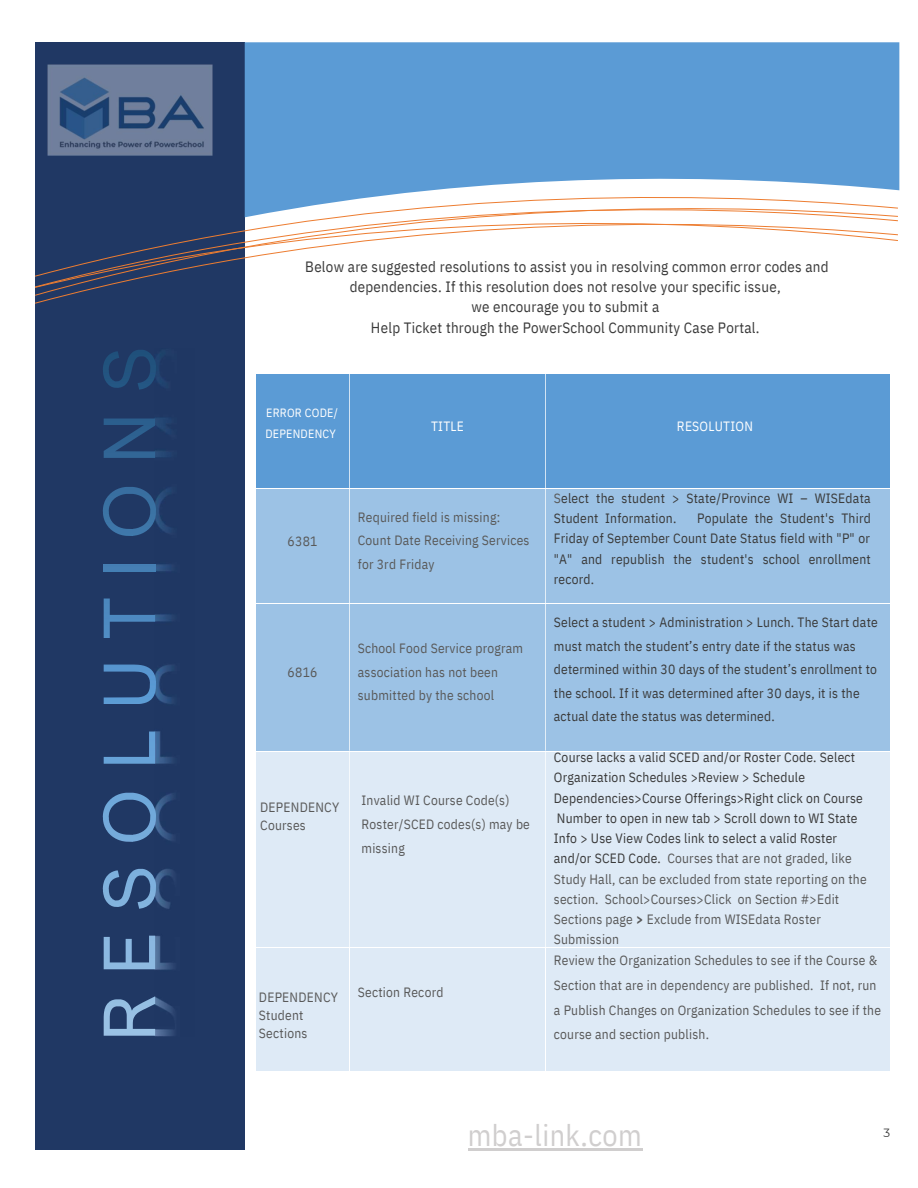
<style>
.page{position:relative;width:918px;height:1188px;background:#fff}
.page>*{position:absolute;margin:0;border:0;box-sizing:border-box;transform-origin:0 0}
.t1{font:30px "IBM Plex Sans Cond";letter-spacing:.015em;color:#d0cece}
.t2{font:15px/20.2px "IBM Plex Sans Cond";letter-spacing:.02em;color:#3a3a3a;text-align:center}
.t3{font:13.5px/20.2px "IBM Plex Sans Cond";letter-spacing:.015em;color:#3a3a3a}
.t4{font:13.5px/23.7px "IBM Plex Sans Cond";letter-spacing:.015em;color:#595959}
.t5{font:13.5px "IBM Plex Sans Cond";letter-spacing:.02em;color:#fff}
.t6{font:12px "IBM Plex Sans Cond";letter-spacing:.02em;color:#fff}
.t7{font:11.85px "Montserrat";color:#3a3a3a}
.s1{color:#595959}
.s2{font-weight:700;color:#595959}
</style>
<div class="page">
<div style="left:256px;top:374px;width:93px;height:114px;background:#5b9bd5"></div>
<div style="left:350px;top:374px;width:195px;height:114px;background:#5b9bd5"></div>
<div style="left:546px;top:374px;width:344px;height:114px;background:#5b9bd5"></div>
<div style="left:256px;top:489px;width:93px;height:114px;background:#9cc2e5"></div>
<div style="left:350px;top:489px;width:195px;height:114px;background:#9cc2e5"></div>
<div style="left:546px;top:489px;width:344px;height:114px;background:#9cc2e5"></div>
<div style="left:256px;top:604px;width:93px;height:147px;background:#9cc2e5"></div>
<div style="left:350px;top:604px;width:195px;height:147px;background:#9cc2e5"></div>
<div style="left:546px;top:604px;width:344px;height:147px;background:#9cc2e5"></div>
<div style="left:256px;top:751px;width:93px;height:196px;background:#deeaf6"></div>
<div style="left:350px;top:751px;width:195px;height:196px;background:#deeaf6"></div>
<div style="left:546px;top:751px;width:344px;height:196px;background:#deeaf6"></div>
<hr style="left:255px;top:751px;width:635px;height:1px;background:#fff">
<div style="left:256px;top:948px;width:93px;height:123px;background:#deeaf6"></div>
<div style="left:350px;top:948px;width:195px;height:123px;background:#deeaf6"></div>
<div style="left:546px;top:948px;width:344px;height:123px;background:#deeaf6"></div>
<div style="left:35px;top:42px;width:209px;height:1108px;background:#203864"></div>
<div style="left:245px;top:42px;width:654px;height:146px;background:#5b9bd5"></div>
<svg style="left:244px;top:188px;width:655px;height:12px"></svg>
<svg style="left:244px;top:200px;width:654px;height:15px"></svg>
<svg style="left:35px;top:215px;width:863px;height:89px"></svg>
<img style="left:154px;top:353px;width:20px;height:683px">
<img style="left:104px;top:996px;width:51px;height:39px">
<img style="left:104px;top:936px;width:51px;height:33px">
<img style="left:103px;top:869px;width:53px;height:40px">
<img style="left:103px;top:793px;width:53px;height:49px">
<img style="left:104px;top:732px;width:51px;height:32px">
<img style="left:104px;top:665px;width:52px;height:39px">
<img style="left:104px;top:599px;width:51px;height:39px">
<img style="left:104px;top:565px;width:51px;height:7px">
<img style="left:103px;top:487px;width:53px;height:49px">
<img style="left:104px;top:419px;width:51px;height:39px">
<img style="left:103px;top:350px;width:53px;height:40px">
<div style="left:281px;top:280px;width:579px;height:74px;background:#fff"></div>
<hr style="left:468px;top:1148px;width:174px;height:2px;background:#d0cece">
<img style="left:47px;top:64px;width:165px;height:91px">
<p class="t2" style="left:305px;top:256px;width:525px">Below are suggested resolutions to assist you in resolving common error codes and dependencies. If this resolution does not resolve your specific issue,</p>
<p class="t2" style="left:471px;top:297px;width:189px">we encourage you to submit a</p>
<p class="t2" style="left:371px;top:317px;width:390px">Help Ticket through the PowerSchool Community Case Portal.</p>
<p class="t6" style="left:266px;top:405px;width:73px">ERROR CODE/</p>
<p class="t6" style="left:265px;top:426px;width:72px">DEPENDENCY</p>
<p class="t5" style="left:431px;top:417px;width:34px">TITLE</p>
<p class="t4" style="left:288px;top:529px;width:31px">6381</p>
<p class="t4" style="left:288px;top:660px;width:31px">6816</p>
<p class="t4" style="left:358px;top:505px;width:144px">Required field is missing:</p>
<p class="t4" style="left:358px;top:528px;width:173px">Count Date Receiving Services for 3rd Friday</p>
<p class="t4" style="left:358px;top:636px;width:167px">School Food Service program association has not been submitted by the school</p>
<p class="t4" style="left:260px;top:798px;width:81px;line-height:18px">DEPENDENCY<br>Courses</p>
<p class="t4" style="left:362px;top:789px;width:170px">Invalid WI Course Code(s)<br>Roster/SCED codes(s) may be missing</p>
<p class="t4" style="left:259px;top:988px;width:81px;line-height:18px">DEPENDENCY<br>Student<br>Sections</p>
<p class="t4" style="left:358px;top:981px;width:87px">Section Record</p>
<p class="t5" style="left:677px;top:417px;width:78px">RESOLUTION</p>
<p class="t3" style="left:554px;top:488px;width:318px"><span class="s1">S</span>elect the student &gt; State/Province WI – WISEdata<br>Student Information.</p>
<p class="t3" style="left:554px;top:508px;width:319px;text-align:justify;text-indent:143px">Populate the Student's Third Friday of September Count Date Status field with "P" or "A" and republish the student's school enrollment record.</p>
<p class="t3" style="left:554px;top:610px;width:325px;line-height:23.7px">Select a student &gt; Administration &gt; Lunch. The Start date must match the student’s entry date if the status was determined within 30 days of the student’s enrollment to the school. If it was determined after 30 days, it is the actual date the status was determined.</p>
<p class="t3" style="left:554px;top:747px;width:314px">Course lacks a valid SCED and/or Roster Code. Select Organization Schedules &gt;Review &gt; Schedule Dependencies&gt;Course Offerings&gt;Right click on Course Number to open in new tab &gt; Scroll down to WI State Info &gt; Use View Codes link to select a valid Roster and/or SCED Code. <span class="s1">Courses that are not graded, like Study Hall, can be excluded from state reporting on the section. School&gt;Courses&gt;Click on Section #&gt;Edit Sections page</span> <span class="s2">&gt;</span> <span class="s1">Exclude from WISEdata Roster Submission</span></p>
<p class="t4" style="left:554px;top:948px;width:329px;line-height:24.8px">Review the Organization Schedules to see if the Course &amp; Section that are in dependency are published. If not, run a Publish Changes on Organization Schedules to see if the course and section publish.</p>
<p class="t1" style="left:468px;top:1115px;width:175px">mba-link.com</p>
<p class="t7" style="left:883px;top:1126px;width:8px">3</p>
</div>
